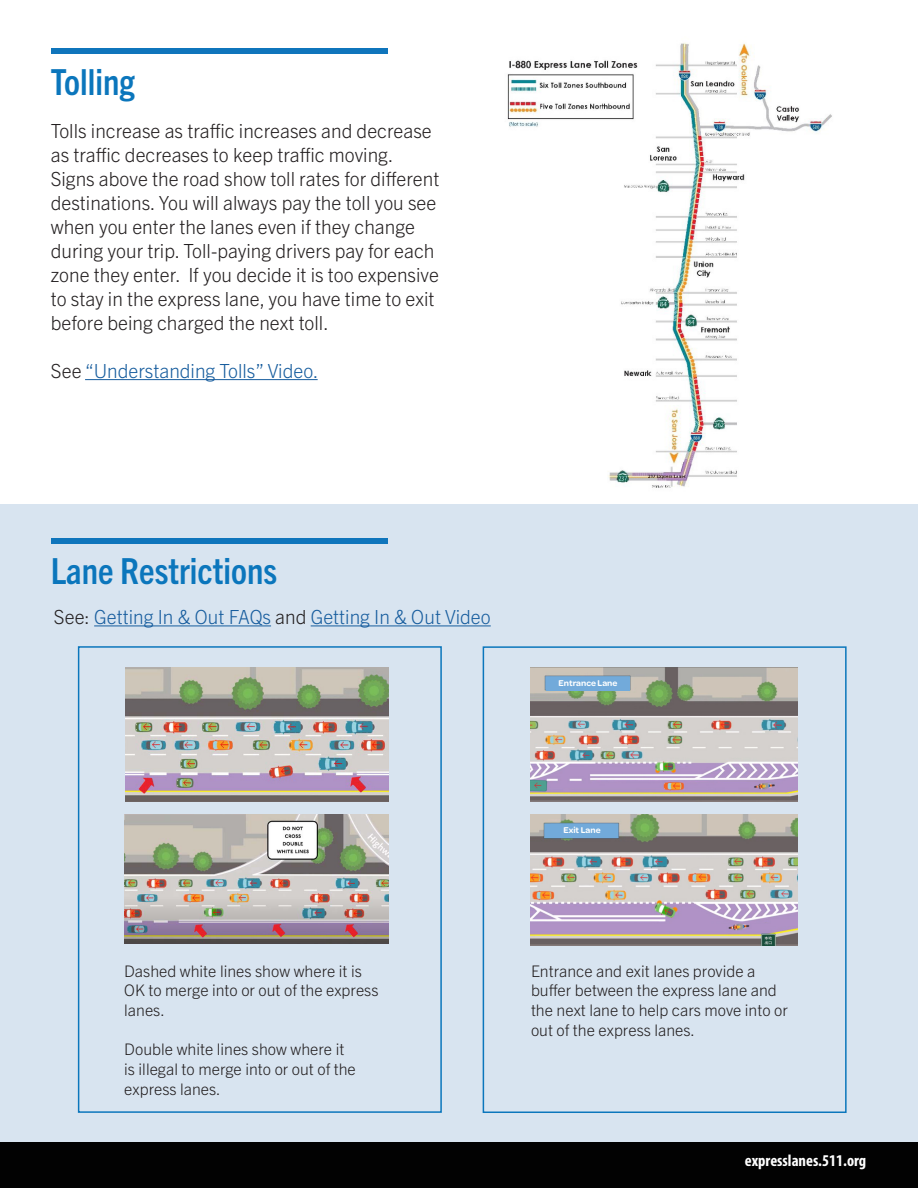
<style>
.page{position:relative;width:918px;height:1188px;background:#fff}
.page>*{position:absolute;margin:0;border:0;box-sizing:border-box;transform-origin:0 0}
.t1{font:700 condensed 36px "Trade Gothic Next LT Pro";color:#0b76bc}
.t2{font:300 19.5px/24px "Trade Gothic Next LT Pro";color:#231f20}
.t3{font:300 19.5px "Trade Gothic Next LT Pro";color:#175d9e}
.t4{font:700 condensed 16.5px "Myriad Pro";color:#fff}
.t5{font:300 16.05px/19.6px "Trade Gothic Next LT Pro";color:#231f20}
.t6{font:600 9px "Omnes";color:#fff}
.s1{color:#231f20}
</style>
<div class="page">
<div style="left:0;top:504px;width:918px;height:684px;background:#d8e4f0"></div>
<div style="left:0;top:1142px;width:918px;height:46px;background:#020202"></div>
<div style="left:78px;top:646px;width:364px;height:467px;border:2px solid #0b76bc"></div>
<div style="left:483px;top:646px;width:364px;height:467px;border:2px solid #0b76bc"></div>
<img style="left:124px;top:815px;width:264px;height:129px">
<img style="left:125px;top:667px;width:264px;height:134px">
<img style="left:531px;top:668px;width:266px;height:134px">
<img style="left:531px;top:814px;width:267px;height:131px">
<div style="left:545px;top:825px;width:73px;height:13px;background:#72aada"></div>
<div style="left:546px;top:677px;width:84px;height:14px;background:#72aada"></div>
<div style="left:51px;top:49px;width:336px;height:5px;background:#0f75bc"></div>
<div style="left:51px;top:538px;width:336px;height:5px;background:#0f75bc"></div>
<hr style="left:85px;top:379px;width:233px;height:1px;background:#175d9e">
<hr style="left:94px;top:625px;width:177px;height:1px;background:#175d9e">
<hr style="left:311px;top:625px;width:180px;height:1px;background:#175d9e">
<img style="left:507px;top:43px;width:325px;height:445px">
<p class="t1" style="left:51px;top:57px;width:86px">Tolling</p>
<p class="t2" style="left:51px;top:117px;width:390px">Tolls increase as traffic increases and decrease as traffic decreases to keep traffic moving.<br>Signs above the road show toll rates for different destinations. You will always pay the toll you see when you enter the lanes even if they change during your trip. Toll-paying drivers pay for each zone they enter. If you decide it is too expensive to stay in the express lane, you have time to exit before being charged the next toll.</p>
<p class="t3" style="left:51px;top:357px;width:269px"><span class="s1">See</span> “Understanding Tolls” Video.</p>
<p class="t1" style="left:51px;top:547px;width:228px">Lane Restrictions</p>
<p class="t3" style="left:54px;top:603px;width:438px"><span class="s1">See:</span> Getting In &amp; Out FAQs <span class="s1">and</span> Getting In &amp; Out Video</p>
<p class="t6" style="left:559px;top:677px;width:60px">Entrance Lane</p>
<p class="t5" style="left:124px;top:960px;width:256px">Dashed white lines show where it is<br>OK to merge into or out of the express lanes.</p>
<p class="t5" style="left:124px;top:1039px;width:233px">Double white lines show where it is illegal to merge into or out of the express lanes.</p>
<p class="t6" style="left:563px;top:824px;width:39px">Exit Lane</p>
<p class="t5" style="left:531px;top:960px;width:258px">Entrance and exit lanes provide a buffer between the express lane and the next lane to help cars move into or out of the express lanes.</p>
<p class="t4" style="left:745px;top:1150px;width:123px">expresslanes.511.org</p>
</div>
